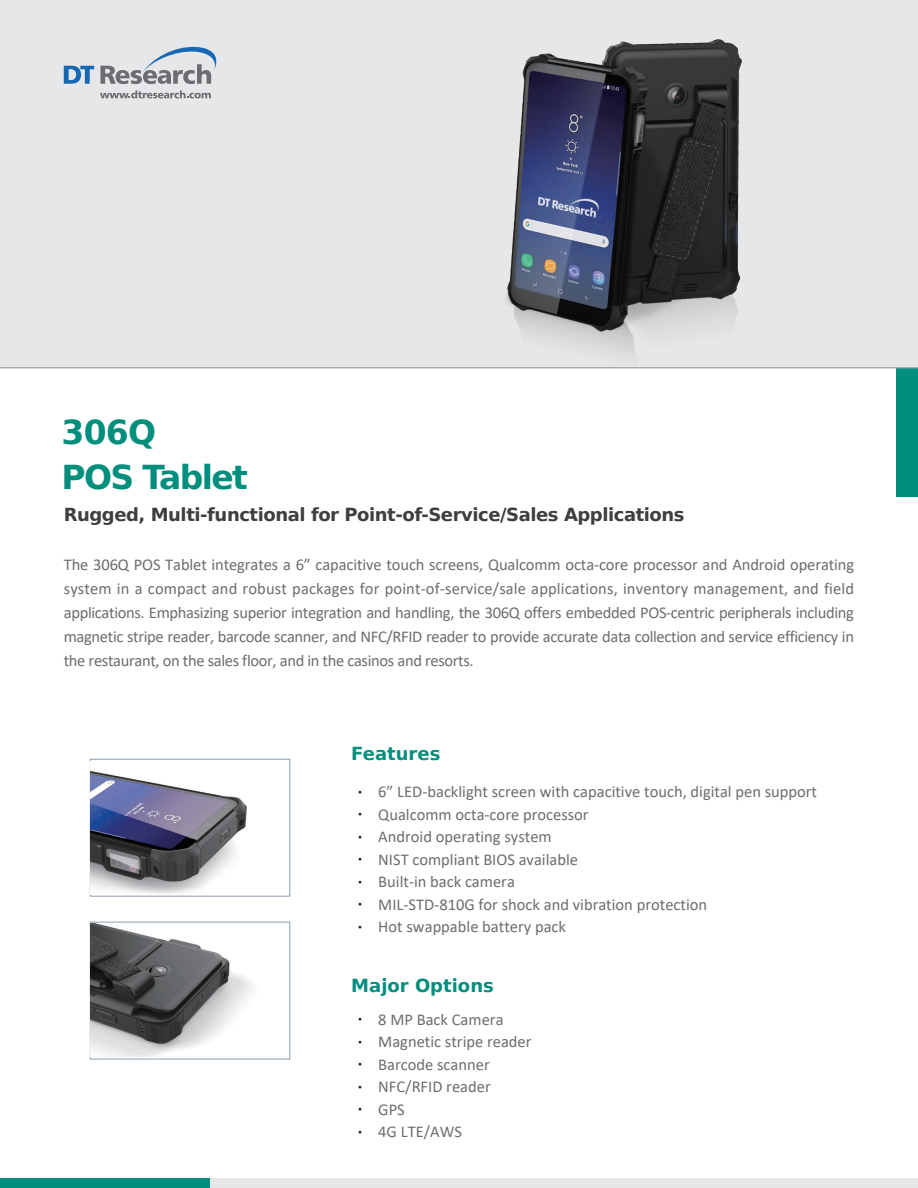
<style>
.page{position:relative;width:918px;height:1188px;background:#fff}
.page>*{position:absolute;margin:0;border:0;box-sizing:border-box;transform-origin:0 0}
.t1{font:700 33px/45px "Bitstream Vera Sans";letter-spacing:-.05em;color:#008e7d}
.t2{font:700 18px "Bitstream Vera Sans";letter-spacing:-.025em;color:#3e3e3f}
.t3{font:700 18px "Bitstream Vera Sans";color:#008e7d}
.t4{font:16.5px/24px "Calibri";color:#6c6d70;text-align:justify}
.s1{font-family:"Adobe Ming Std";font-weight:300;font-size:18px;color:#231f20}
</style>
<div class="page">
<div style="left:0;top:0;width:918px;height:368px;background:#e6e7e9"></div>
<div style="left:896px;top:368px;width:22px;height:129px;background:#008e7d"></div>
<svg style="left:64px;top:66px;width:30px;height:18px"></svg>
<svg style="left:100px;top:46px;width:117px;height:38px"></svg>
<svg style="left:100px;top:90px;width:111px;height:8px"></svg>
<div style="left:90px;top:759px;width:200px;height:137px;border:1px solid #8b9faf"></div>
<div style="left:90px;top:922px;width:200px;height:137px;border:1px solid #8b9faf"></div>
<div style="left:0;top:1178px;width:210px;height:10px;background:#008e7d"></div>
<div style="left:210px;top:1178px;width:708px;height:10px;background:#e6e7e9"></div>
<hr style="left:0;top:367px;width:918px;height:1px;background:#a8a9ad">
<img style="left:91px;top:761px;width:156px;height:133px">
<img style="left:91px;top:923px;width:197px;height:134px">
<img style="left:506px;top:39px;width:236px;height:316px">
<h1 class="t1" style="left:62px;top:410px;width:188px">306Q<br>POS Tablet</h1>
<p class="t2" style="left:64px;top:505px;width:622px">Rugged, Multi-functional for Point-of-Service/Sales Applications</p>
<p class="t4" style="left:64px;top:553px;width:792px">The 306Q POS Tablet integrates a 6” capacitive touch screens, Qualcomm octa-core processor and Android operating system in a compact and robust packages for point-of-service/sale applications, inventory management, and field applications. Emphasizing superior integration and handling, the 306Q offers embedded POS-centric peripherals including magnetic stripe reader, barcode scanner, and NFC/RFID reader to provide accurate data collection and service efficiency in the restaurant, on the sales floor, and in the casinos and resorts.</p>
<p class="t3" style="left:351px;top:743px;width:91px">Features</p>
<p class="t4" style="left:351px;top:779px;width:467px"><span class="s1">•</span> 6” LED-backlight screen with capacitive touch, digital pen support</p>
<p class="t4" style="left:351px;top:802px;width:239px"><span class="s1">•</span> Qualcomm octa-core processor</p>
<p class="t4" style="left:351px;top:824px;width:202px"><span class="s1">•</span> Android operating system</p>
<p class="t4" style="left:351px;top:847px;width:228px"><span class="s1">•</span> NIST compliant BIOS available</p>
<p class="t4" style="left:351px;top:869px;width:165px"><span class="s1">•</span> Built-in back camera</p>
<p class="t4" style="left:351px;top:892px;width:357px"><span class="s1">•</span> MIL-STD-810G for shock and vibration protection</p>
<p class="t4" style="left:351px;top:914px;width:216px"><span class="s1">•</span> Hot swappable battery pack</p>
<p class="t3" style="left:351px;top:975px;width:144px">Major Options</p>
<p class="t4" style="left:351px;top:1007px;width:154px"><span class="s1">•</span> 8 MP Back Camera</p>
<p class="t4" style="left:351px;top:1029px;width:182px"><span class="s1">•</span> Magnetic stripe reader</p>
<p class="t4" style="left:351px;top:1052px;width:140px"><span class="s1">•</span> Barcode scanner</p>
<p class="t4" style="left:351px;top:1074px;width:141px"><span class="s1">•</span> NFC/RFID reader</p>
<p class="t4" style="left:351px;top:1097px;width:55px"><span class="s1">•</span> GPS</p>
<p class="t4" style="left:351px;top:1119px;width:112px"><span class="s1">•</span> 4G LTE/AWS</p>
</div>
